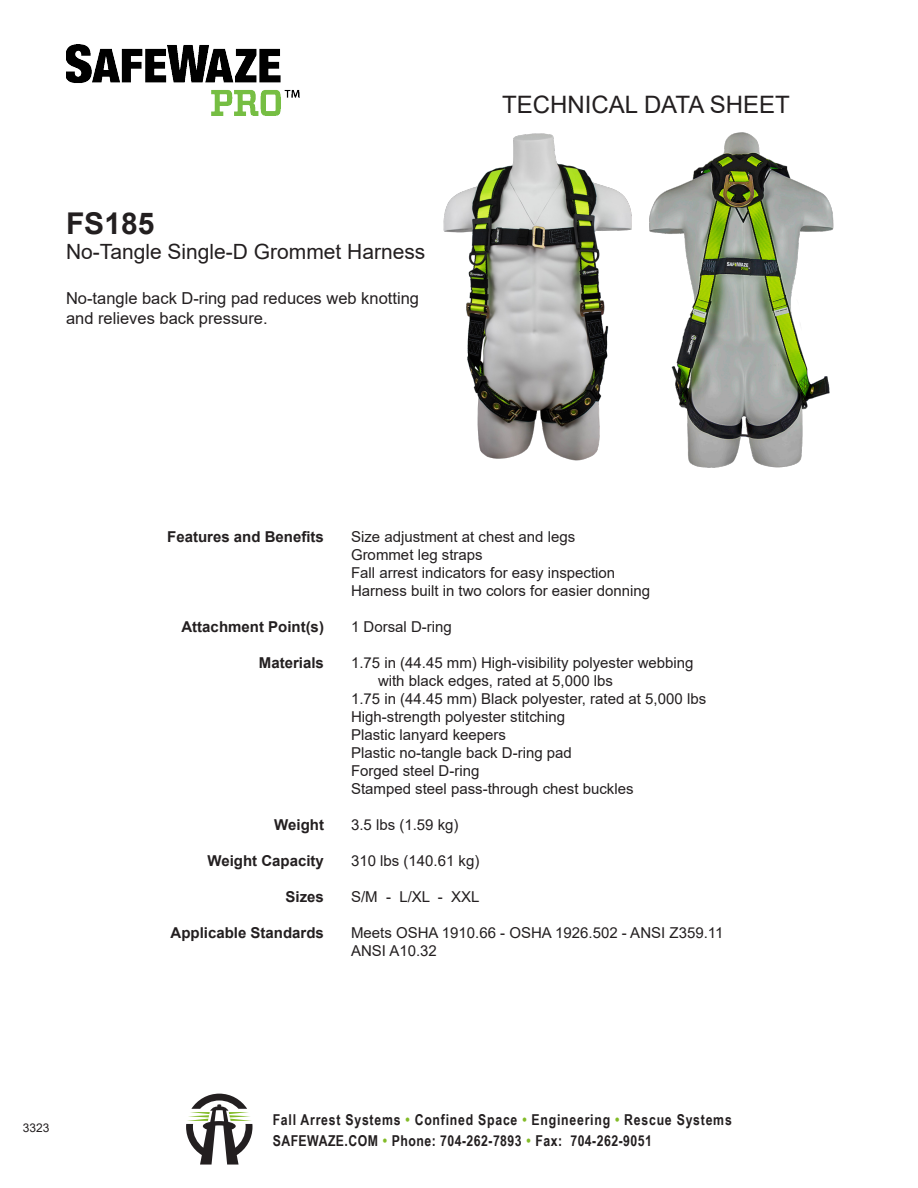
<style>
.page{position:relative;width:918px;height:1188px;background:#fff}
.page>*{position:absolute;margin:0;border:0;box-sizing:border-box;transform-origin:0 0}
.t1{font:700 30px "Arial";color:#231f20}
.t2{font:24px "Arial";color:#231f20}
.t3{font:21px "Arial";color:#231f20}
.t4{font:16.5px/19.8px "Arial";color:#231f20}
.t5{font:15px/18px "Arial";color:#231f20}
.t6{font:700 15px/21px "Arial Narrow";letter-spacing:.05em;color:#231f20}
.t7{font:700 15px "Arial";color:#231f20}
.t8{font:12px "Arial";color:#231f20}
.s1{color:#82bb27}
</style>
<div class="page">
<img style="left:66px;top:44px;width:234px;height:71px">
<svg style="left:186px;top:1094px;width:67px;height:71px"></svg>
<img style="left:443px;top:133px;width:189px;height:328px">
<img style="left:649px;top:132px;width:185px;height:336px">
<p class="t1" style="left:66px;top:202px;width:90px">FS185</p>
<p class="t3" style="left:66px;top:237px;width:361px">No-Tangle Single-D Grommet Harness</p>
<p class="t4" style="left:66px;top:288px;width:355px">No-tangle back D-ring pad reduces web knotting and relieves back pressure.</p>
<h2 class="t2" style="left:502px;top:88px;width:289px">TECHNICAL DATA SHEET</h2>
<p class="t8" style="left:23px;top:1119px;width:28px">3323</p>
<p class="t7" style="left:167px;top:526px;width:158px">Features and Benefits</p>
<p class="t7" style="left:182px;top:616px;width:144px">Attachment Point(s)</p>
<p class="t7" style="left:259px;top:652px;width:67px">Materials</p>
<p class="t7" style="left:274px;top:814px;width:51px">Weight</p>
<p class="t7" style="left:208px;top:850px;width:118px">Weight Capacity</p>
<p class="t7" style="left:286px;top:886px;width:40px">Sizes</p>
<p class="t7" style="left:171px;top:922px;width:155px">Applicable Standards</p>
<p class="t5" style="left:351px;top:528px;width:226px">Size adjustment at chest and legs</p>
<p class="t5" style="left:351px;top:546px;width:133px">Grommet leg straps</p>
<p class="t5" style="left:351px;top:564px;width:266px">Fall arrest indicators for easy inspection</p>
<p class="t5" style="left:351px;top:582px;width:301px">Harness built in two colors for easier donning</p>
<p class="t5" style="left:351px;top:618px;width:102px">1 Dorsal D-ring</p>
<p class="t5" style="left:378px;top:654px;width:317px;text-indent:-27px">1.75 in (44.45 mm) High-visibility polyester webbing with black edges, rated at 5,000 lbs</p>
<p class="t5" style="left:351px;top:690px;width:357px">1.75 in (44.45 mm) Black polyester, rated at 5,000 lbs</p>
<p class="t5" style="left:351px;top:708px;width:216px">High-strength polyester stitching</p>
<p class="t5" style="left:351px;top:726px;width:157px">Plastic lanyard keepers</p>
<p class="t5" style="left:351px;top:744px;width:222px">Plastic no-tangle back D-ring pad</p>
<p class="t5" style="left:351px;top:762px;width:130px">Forged steel D-ring</p>
<p class="t5" style="left:351px;top:780px;width:284px">Stamped steel pass-through chest buckles</p>
<p class="t5" style="left:351px;top:816px;width:109px">3.5 lbs (1.59 kg)</p>
<p class="t5" style="left:351px;top:852px;width:130px">310 lbs (140.61 kg)</p>
<p class="t5" style="left:351px;top:888px;width:130px">S/M - L/XL - XXL</p>
<p class="t5" style="left:351px;top:924px;width:374px">Meets OSHA 1910.66 - OSHA 1926.502 - ANSI Z359.11</p>
<p class="t5" style="left:351px;top:942px;width:87px">ANSI A10.32</p>
<p class="t6" style="left:273px;top:1108px;width:461px">Fall Arrest Systems <span class="s1">•</span> Confined Space <span class="s1">•</span> Engineering <span class="s1">•</span> Rescue Systems<br>SAFEWAZE.COM <span class="s1">•</span> Phone: 704-262-7893 <span class="s1">•</span> Fax: 704-262-9051</p>
</div>
